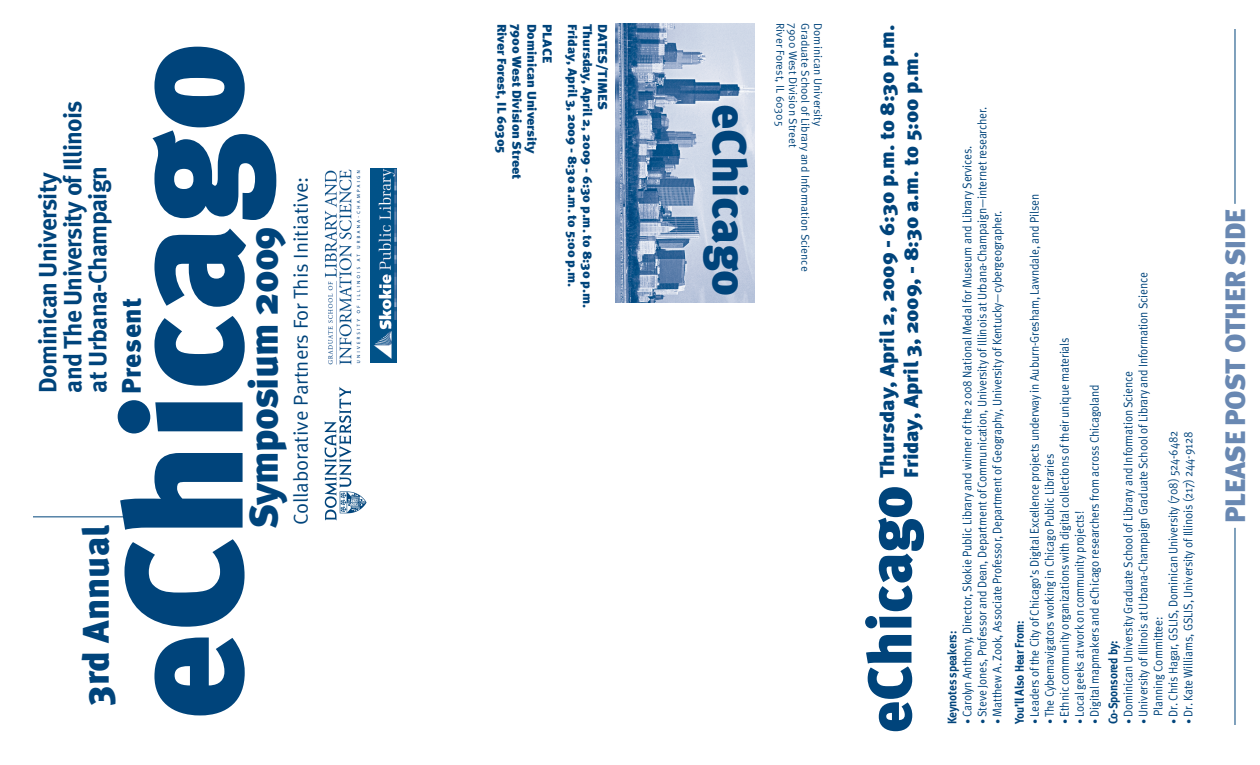
<style>
.page{position:relative;width:1260px;height:765px;background:#fff}
.page>*{position:absolute;margin:0;border:0;box-sizing:border-box;transform-origin:0 0}
.t1{font:900 166.5px "Meta OT";color:#00447b}
.t2{font:900 61.88px "Meta OT";letter-spacing:-.01em;color:#00447b}
.t3{font:900 47.75px "Meta OT";letter-spacing:-.01em;color:#00447b}
.t4{font:900 40.25px "Meta OT";letter-spacing:-.02em;color:#00447b}
.t5{font:900 37px "Meta OT";color:#00447b}
.t6{font:900 28.12px "Meta OT";letter-spacing:-.01em;color:#6988b2}
.t7{font:900 26.88px "Meta OT";letter-spacing:.02em;color:#00447b}
.t8{font:700 25px/25px "Meta OT";letter-spacing:-.025em;color:#00447b}
.t9{font:20.12px "Meta OT";color:#00447b}
.t10{font:900 20px "Meta OT";letter-spacing:-.01em;color:#00447b;scale:1.1 1}
.t11{font:900 12.88px "Meta OT";color:#00447b;scale:1.1 1}
.t12{font:12.5px "Meta OT";letter-spacing:-.01em;color:#00447b;scale:.9 1}
.t13{font:900 12.5px "Meta OT";letter-spacing:-.01em;color:#00447b;scale:1.1 1}
.t14{font:700 12.5px "Meta OT";letter-spacing:-.015em;color:#00447b;scale:.9 1}
.t15{font:11.25px "Meta OT";color:#00447b}
.s1{font-size:10px}
</style>
<div class="page">
<hr style="left:33px;top:517px;width:190px;height:1px;background:#00447b">
<img style="left:324px;top:386px;width:43px;height:135px">
<img style="left:616px;top:24px;width:138px;height:279px">
<hr style="left:1235px;top:29px;width:1px;height:175px;background:#00447b">
<hr style="left:1235px;top:528px;width:1px;height:197px;background:#00447b">
<img style="left:324px;top:169px;width:37px;height:196px">
<img style="left:370px;top:169px;width:26px;height:193px">
<p class="t1" style="left:79px;top:721px;width:681px;rotate:-90deg">eChicago</p>
<p class="t8" style="left:36px;top:393px;width:294px;rotate:-90deg">Dominican University<br>and The University of Illinois</p>
<p class="t8" style="left:86px;top:393px;width:228px;rotate:-90deg">at Urbana-Champaign</p>
<p class="t9" style="left:288px;top:525px;width:350px;rotate:-90deg">Collaborative Partners For This Initiative:</p>
<p class="t4" style="left:238px;top:529px;width:304px;rotate:-90deg">Symposium 2009</p>
<p class="t7" style="left:114px;top:394px;width:98px;rotate:-90deg">Present</p>
<p class="t5" style="left:73px;top:706px;width:182px;rotate:-90deg">3rd Annual</p>
<p class="t13" style="left:510px;top:24px;width:119px;rotate:90deg">River Forest, IL 60305</p>
<p class="t13" style="left:525px;top:24px;width:143px;rotate:90deg">7900 West Division Street</p>
<p class="t13" style="left:540px;top:24px;width:120px;rotate:90deg">Dominican University</p>
<p class="t11" style="left:555px;top:24px;width:36px;rotate:90deg">Place</p>
<p class="t13" style="left:580px;top:24px;width:240px;rotate:90deg">Friday, April 3, 2009 - 8:30 a.m. to 5:00 p.m.</p>
<p class="t13" style="left:596px;top:24px;width:260px;rotate:90deg">Thursday, April 2, 2009 - 6:30 p.m. to 8:30 p.m.</p>
<p class="t11" style="left:611px;top:24px;width:79px;rotate:90deg">Dates/Times</p>
<p class="t3" style="left:760px;top:104px;width:193px;rotate:90deg">eChicago</p>
<p class="t15" style="left:788px;top:23px;width:105px;rotate:90deg">River Forest, IL 60305</p>
<p class="t15" style="left:800px;top:23px;width:126px;rotate:90deg">7900 West Division Street</p>
<p class="t15" style="left:813px;top:23px;width:250px;rotate:90deg">Graduate School of Library and Information Science</p>
<p class="t15" style="left:825px;top:23px;width:104px;rotate:90deg">Dominican University</p>
<p class="t10" style="left:874px;top:478px;width:414px;rotate:-90deg">Thursday, April 2, 2009 - 6:30 p.m. to 8:30 p.m.</p>
<p class="t10" style="left:898px;top:478px;width:389px;rotate:-90deg">Friday, April 3, 2009, - 8:30 a.m. to 5:00 p.m.</p>
<p class="t2" style="left:851px;top:733px;width:250px;rotate:-90deg">eChicago</p>
<p class="t12" style="left:974px;top:724px;width:688px;rotate:-90deg"><span class="s1">•</span> Steve Jones, Professor and Dean, Department of Communication, University of Illinois at Urbana-Champaign—internet researcher.</p>
<p class="t12" style="left:959px;top:724px;width:644px;rotate:-90deg"><span class="s1">•</span> Carolyn Anthony, Director, Skokie Public Library and winner of the 2008 National Medal for Museum and Library Services.</p>
<p class="t12" style="left:989px;top:724px;width:572px;rotate:-90deg"><span class="s1">•</span> Matthew A. Zook, Associate Professor, Department of Geography, University of Kentucky—cybergeographer.</p>
<p class="t14" style="left:944px;top:724px;width:105px;rotate:-90deg">Keynotes speakers:</p>
<p class="t12" style="left:1027px;top:724px;width:591px;rotate:-90deg"><span class="s1">•</span> Leaders of the City of Chicago’s Digital Excellence projects underway in Auburn-Gresham, Lawndale, and Pilsen</p>
<p class="t12" style="left:1135px;top:724px;width:504px;rotate:-90deg"><span class="s1">•</span> University of Illinois at Urbana-Champaign Graduate School of Library and Information Science</p>
<p class="t12" style="left:1057px;top:724px;width:431px;rotate:-90deg"><span class="s1">•</span> Ethnic community organizations with digital collections of their unique materials</p>
<p class="t12" style="left:1120px;top:724px;width:394px;rotate:-90deg"><span class="s1">•</span> Dominican University Graduate School of Library and Information Science</p>
<p class="t12" style="left:1087px;top:724px;width:379px;rotate:-90deg"><span class="s1">•</span> Digital mapmakers and eChicago researchers from across Chicagoland</p>
<p class="t12" style="left:1165px;top:724px;width:328px;rotate:-90deg"><span class="s1">•</span> Dr. Chris Hagar, GSLIS, Dominican University (708) 524-6482</p>
<p class="t12" style="left:1180px;top:724px;width:327px;rotate:-90deg"><span class="s1">•</span> Dr. Kate Williams, GSLIS, University of Illinois (217) 244-9128</p>
<p class="t12" style="left:1042px;top:724px;width:302px;rotate:-90deg"><span class="s1">•</span> The Cybernavigators working in Chicago Public Libraries</p>
<p class="t12" style="left:1072px;top:724px;width:239px;rotate:-90deg"><span class="s1">•</span> Local geeks at work on community projects!</p>
<p class="t12" style="left:1150px;top:716px;width:112px;rotate:-90deg">Planning Committee:</p>
<p class="t14" style="left:1012px;top:724px;width:117px;rotate:-90deg">You’ll Also Hear From:</p>
<p class="t14" style="left:1105px;top:724px;width:95px;rotate:-90deg">Co-Sponsored by:</p>
<p class="t6" style="left:1218px;top:523px;width:316px;rotate:-90deg">PLEASE POST OTHER SIDE</p>
</div>
